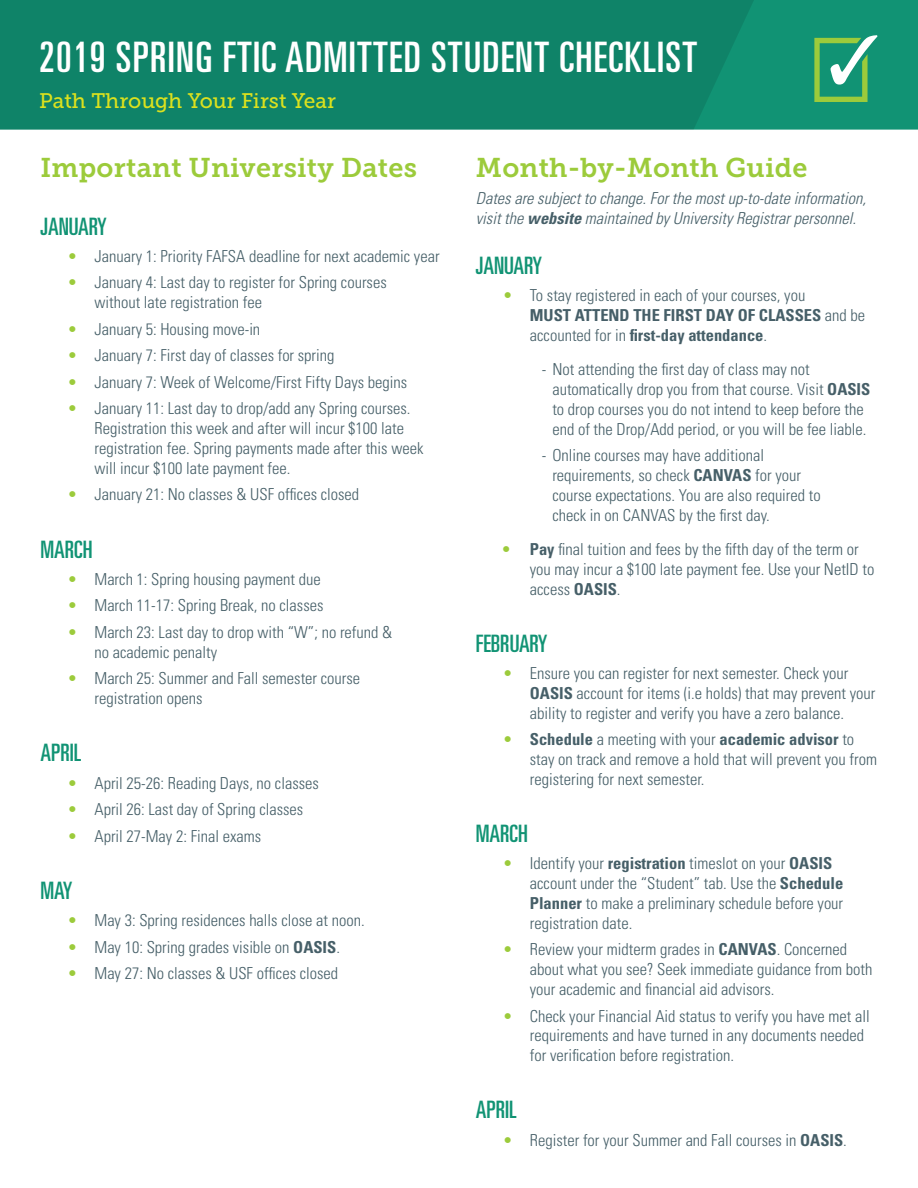
<style>
.page{position:relative;width:918px;height:1188px;background:#fff}
.page>*{position:absolute;margin:0;border:0;box-sizing:border-box;transform-origin:0 0}
.t1{font:ultra-condensed 42px "Univers LT Std";letter-spacing:.03em;color:#fff}
.t2{font:27px "Museo Slab 700";letter-spacing:.01em;color:#9ccb3b}
.t3{font:ultra-condensed 24px "Univers LT Std";color:#119374}
.title_intro{font:21px "Museo Slab 500";color:#dbe11e}
.bullets{font:300 condensed 16.5px/19.8px "Univers LT Std";color:#465f68}
.bullets-2{font:italic 300 condensed 16.5px/19.8px "Univers LT Std";color:#465f68}
.s1{color:#9ccb3b}
.s2{font-weight:700}
.s3{font-weight:700;color:#9ccb3b}
</style>
<div class="page">
<div style="left:761px;top:0;width:157px;height:130px;background:#119374"></div>
<div style="left:0;top:0;width:761px;height:130px;background:#0f8368"></div>
<svg style="left:814px;top:35px;width:64px;height:67px;background:#50ae78"></svg>
<p class="t1" style="left:39px;top:34px;width:659px">2019 SPRING FTIC ADMITTED STUDENT CHECKLIST</p>
<p class="title_intro" style="left:39px;top:89px;width:298px">Path Through Your First Year</p>
<p class="t2" style="left:40px;top:152px;width:378px">Important University Dates</p>
<p class="t3" style="left:40px;top:212px;width:68px">JANUARY</p>
<p class="bullets" style="left:68px;top:246px;width:374px"><span class="s1">•</span> January 1: Priority FAFSA deadline for next academic year</p>
<p class="bullets" style="left:94px;top:273px;width:294px;text-indent:-27px"><span class="s1">•</span> January 4: Last day to register for Spring courses without late registration fee</p>
<p class="bullets" style="left:68px;top:319px;width:194px"><span class="s1">•</span> January 5: Housing move-in</p>
<p class="bullets" style="left:68px;top:346px;width:269px"><span class="s1">•</span> January 7: First day of classes for spring</p>
<p class="bullets" style="left:68px;top:372px;width:341px"><span class="s1">•</span> January 7: Week of Welcome/First Fifty Days begins</p>
<p class="bullets" style="left:94px;top:399px;width:330px;text-indent:-27px"><span class="s1">•</span> January 11: Last day to drop/add any Spring courses.<br>Registration this week and after will incur $100 late registration fee. Spring payments made after this week will incur $100 late payment fee.</p>
<p class="bullets" style="left:68px;top:485px;width:293px"><span class="s1">•</span> January 21: No classes &amp; USF offices closed</p>
<p class="t3" style="left:40px;top:535px;width:53px">MARCH</p>
<p class="bullets" style="left:68px;top:569px;width:255px"><span class="s1">•</span> March 1: Spring housing payment due</p>
<p class="bullets" style="left:68px;top:596px;width:258px"><span class="s1">•</span> March 11-17: Spring Break, no classes</p>
<p class="bullets" style="left:94px;top:622px;width:299px;text-indent:-27px"><span class="s1">•</span> March 23: Last day to drop with “W”; no refund &amp; no academic penalty</p>
<p class="bullets" style="left:94px;top:669px;width:267px;text-indent:-27px"><span class="s1">•</span> March 25: Summer and Fall semester course registration opens</p>
<p class="t3" style="left:40px;top:739px;width:42px">APRIL</p>
<p class="bullets" style="left:68px;top:773px;width:253px"><span class="s1">•</span> April 25-26: Reading Days, no classes</p>
<p class="bullets" style="left:68px;top:799px;width:237px"><span class="s1">•</span> April 26: Last day of Spring classes</p>
<p class="bullets" style="left:68px;top:826px;width:195px"><span class="s1">•</span> April 27-May 2: Final exams</p>
<p class="t3" style="left:40px;top:877px;width:33px">MAY</p>
<p class="bullets" style="left:68px;top:911px;width:299px"><span class="s1">•</span> May 3: Spring residences halls close at noon.</p>
<p class="bullets" style="left:68px;top:937px;width:274px"><span class="s1">•</span> May 10: Spring grades visible on <span class="s2">OASIS</span>.</p>
<p class="bullets" style="left:68px;top:964px;width:272px"><span class="s1">•</span> May 27: No classes &amp; USF offices closed</p>
<p class="t2" style="left:476px;top:152px;width:333px">Month-by-Month Guide</p>
<p class="bullets-2" style="left:476px;top:188px;width:392px">Dates are subject to change. For the most up-to-date information, visit the <span class="s2">website</span> maintained by University Registrar personnel.</p>
<p class="t3" style="left:476px;top:252px;width:68px">JANUARY</p>
<p class="bullets" style="left:530px;top:286px;width:337px;text-indent:-27px"><span class="s1">•</span> To stay registered in each of your courses, you<br><span class="s2">MUST ATTEND THE FIRST DAY OF CLASSES</span> and be accounted for in <span class="s2">first-day attendance</span>.</p>
<p class="bullets" style="left:552px;top:360px;width:319px;text-indent:-10px">- Not attending the first day of class may not automatically drop you from that course. Visit <span class="s2">OASIS </span>to drop courses you do not intend to keep before the end of the Drop/Add period, or you will be fee liable.</p>
<p class="bullets" style="left:552px;top:446px;width:270px;text-indent:-10px">- Online courses may have additional requirements, so check <span class="s2">CANVAS</span> for your course expectations. You are also required to check in on CANVAS by the first day.</p>
<p class="bullets" style="left:530px;top:539px;width:346px;text-indent:-27px"><span class="s3">•</span> <span class="s2">Pay</span> final tuition and fees by the fifth day of the term or you may incur a $100 late payment fee. Use your NetID to access <span class="s2">OASIS</span>.</p>
<p class="t3" style="left:476px;top:630px;width:73px">FEBRUARY</p>
<p class="bullets" style="left:530px;top:664px;width:347px;text-indent:-27px"><span class="s1">•</span> Ensure you can register for next semester. Check your<br><span class="s2">OASIS</span> account for items (i.e holds) that may prevent your ability to register and verify you have a zero balance.</p>
<p class="bullets" style="left:530px;top:730px;width:349px;text-indent:-27px"><span class="s1">•</span> <span class="s2">Schedule</span> a meeting with your <span class="s2">academic advisor</span> to stay on track and remove a hold that will prevent you from registering for next semester.</p>
<p class="t3" style="left:476px;top:820px;width:53px">MARCH</p>
<p class="bullets" style="left:530px;top:854px;width:315px;text-indent:-27px"><span class="s1">•</span> Identify your <span class="s2">registration</span> timeslot on your <span class="s2">OASIS </span>account under the “Student” tab. Use the <span class="s2">Schedule Planner</span> to make a preliminary schedule before your registration date.</p>
<p class="bullets" style="left:530px;top:940px;width:344px;text-indent:-27px"><span class="s1">•</span> Review your midterm grades in <span class="s2">CANVAS</span>. Concerned about what you see? Seek immediate guidance from both your academic and financial aid advisors.</p>
<p class="bullets" style="left:530px;top:1006px;width:341px;text-indent:-27px"><span class="s1">•</span> Check your Financial Aid status to verify you have met all requirements and have turned in any documents needed for verification before registration.</p>
<p class="t3" style="left:476px;top:1096px;width:42px">APRIL</p>
<p class="bullets" style="left:503px;top:1130px;width:346px"><span class="s1">•</span> Register for your Summer and Fall courses in <span class="s2">OASIS</span>.</p>
</div>
